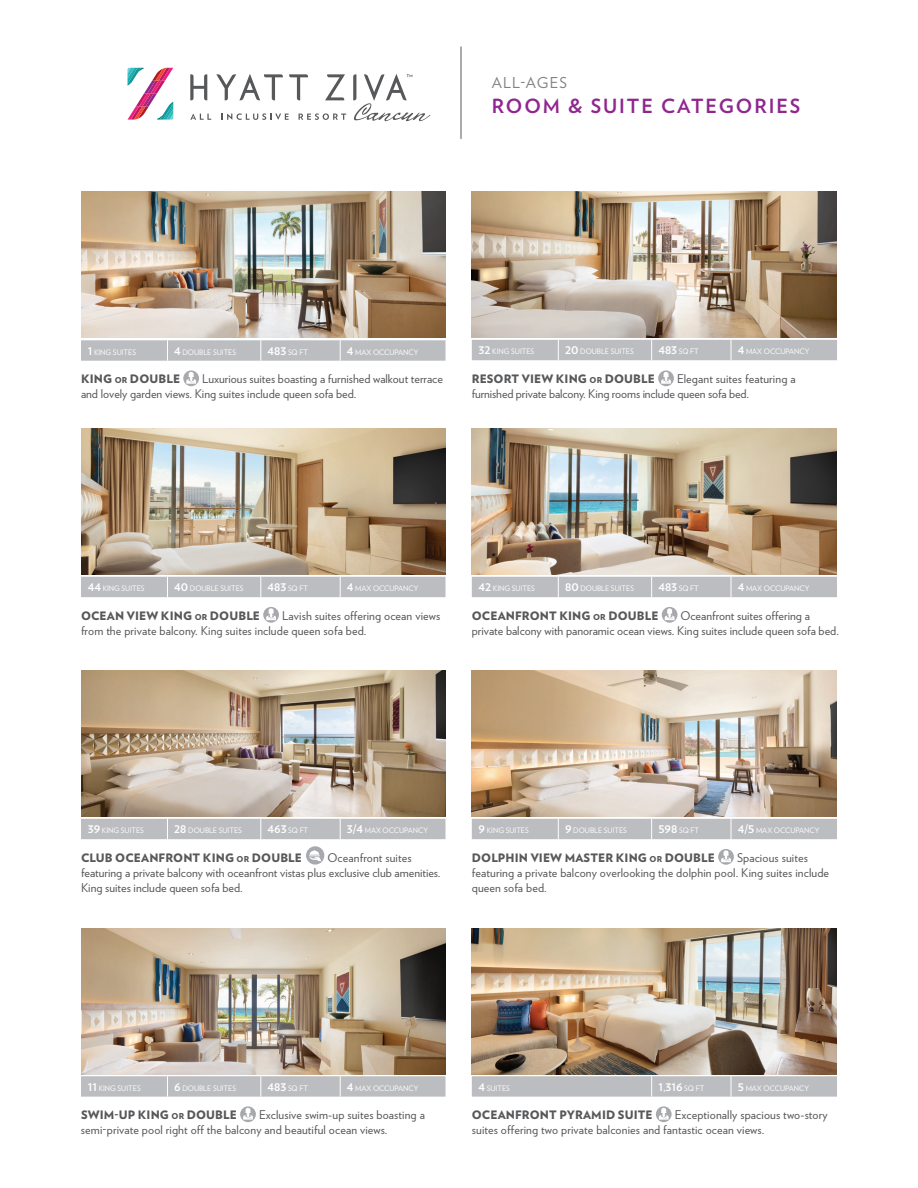
<style>
.page{position:relative;width:918px;height:1188px;background:#fff}
.page>*{position:absolute;margin:0;border:0;box-sizing:border-box;transform-origin:0 0}
.t1{font:700 19.5px "Verlag";letter-spacing:.1em;color:#90268f}
.t2{font:15px "Verlag";letter-spacing:.08em;color:#808285}
.t3{font:12px/15px "Verlag";letter-spacing:.005em;color:#57585a}
.t4{font:900 11.7px "Verlag";letter-spacing:.01em;color:#57585a}
.t5{font:700 10.5px "Verlag";color:#fff}
.t6{font:7.5px "Verlag";color:#fff}
.s1{font-weight:700;font-size:10.5px}
.s2{font-size:8.1px}
.s3{font-weight:400;font-size:7.5px}
</style>
<div class="page">
<hr style="left:461px;top:47px;width:1px;height:92px;background:#57585a">
<img style="left:81px;top:192px;width:365px;height:146px">
<img style="left:472px;top:192px;width:365px;height:146px">
<img style="left:81px;top:429px;width:365px;height:146px">
<img style="left:472px;top:429px;width:365px;height:146px">
<img style="left:81px;top:671px;width:365px;height:146px">
<img style="left:472px;top:671px;width:365px;height:146px">
<img style="left:81px;top:928px;width:365px;height:146px">
<img style="left:472px;top:928px;width:365px;height:146px">
<svg style="left:289px;top:74px;width:19px;height:26px"></svg>
<svg style="left:216px;top:74px;width:67px;height:26px"></svg>
<svg style="left:190px;top:74px;width:17px;height:26px"></svg>
<svg style="left:325px;top:74px;width:20px;height:26px"></svg>
<svg style="left:190px;top:114px;width:21px;height:6px"></svg>
<svg style="left:221px;top:113px;width:68px;height:7px"></svg>
<svg style="left:299px;top:113px;width:47px;height:7px"></svg>
<svg style="left:353px;top:74px;width:78px;height:48px"></svg>
<svg style="left:128px;top:68px;width:45px;height:52px"></svg>
<svg style="left:183px;top:370px;width:16px;height:16px"></svg>
<svg style="left:186px;top:372px;width:10px;height:12px"></svg>
<svg style="left:263px;top:607px;width:16px;height:16px"></svg>
<svg style="left:266px;top:608px;width:10px;height:12px"></svg>
<div style="left:306px;top:846px;width:18px;height:19px;background:#a8a9ad;border-radius:50%"></div>
<svg style="left:309px;top:850px;width:12px;height:11px"></svg>
<svg style="left:240px;top:1106px;width:16px;height:16px"></svg>
<svg style="left:243px;top:1108px;width:10px;height:12px"></svg>
<svg style="left:658px;top:370px;width:16px;height:16px"></svg>
<svg style="left:661px;top:372px;width:10px;height:12px"></svg>
<svg style="left:662px;top:607px;width:16px;height:16px"></svg>
<svg style="left:665px;top:608px;width:10px;height:12px"></svg>
<svg style="left:718px;top:849px;width:16px;height:16px"></svg>
<svg style="left:721px;top:850px;width:10px;height:12px"></svg>
<svg style="left:656px;top:1106px;width:16px;height:16px"></svg>
<svg style="left:659px;top:1108px;width:10px;height:12px"></svg>
<svg style="left:81px;top:340px;width:365px;height:21px;background:#bebfc2"></svg>
<div style="left:81px;top:577px;width:365px;height:20px;background:#bcbdc0"></div>
<div style="left:81px;top:819px;width:365px;height:20px;background:#bcbdc0"></div>
<svg style="left:81px;top:1076px;width:365px;height:21px;background:#bebfc2"></svg>
<div style="left:472px;top:340px;width:365px;height:20px;background:#bcbdc0"></div>
<div style="left:472px;top:577px;width:365px;height:20px;background:#bcbdc0"></div>
<div style="left:472px;top:819px;width:365px;height:20px;background:#bcbdc0"></div>
<svg style="left:472px;top:1076px;width:365px;height:21px;background:#bebfc2"></svg>
<p class="t2" style="left:492px;top:71px;width:77px">ALL-AGES</p>
<h1 class="t1" style="left:492px;top:91px;width:310px">ROOM &amp; SUITE CATEGORIES</h1>
<p class="t6" style="left:88px;top:346px;width:50px"><span class="s1">1</span> KING SUITES</p>
<p class="t6" style="left:174px;top:346px;width:63px"><span class="s1">4</span> DOUBLE SUITES</p>
<p class="t6" style="left:268px;top:346px;width:42px"><span class="s1">483</span> SQ FT</p>
<p class="t6" style="left:347px;top:346px;width:73px"><span class="s1">4</span> MAX OCCUPANCY</p>
<p class="t6" style="left:479px;top:346px;width:57px"><span class="s1">32</span> KING SUITES</p>
<p class="t6" style="left:565px;top:346px;width:70px"><span class="s1">20</span> DOUBLE SUITES</p>
<p class="t6" style="left:658px;top:346px;width:42px"><span class="s1">483</span> SQ FT</p>
<p class="t6" style="left:738px;top:346px;width:73px"><span class="s1">4</span> MAX OCCUPANCY</p>
<p class="t3" style="left:81px;top:371px;width:363px;text-indent:121px">Luxurious suites boasting a furnished walkout terrace and lovely garden views. King suites include queen sofa bed.</p>
<p class="t4" style="left:81px;top:369px;width:101px">KING <span class="s2">OR</span> DOUBLE</p>
<p class="t3" style="left:472px;top:371px;width:325px;text-indent:205px">Elegant suites featuring a furnished private balcony. King rooms include queen sofa bed.</p>
<p class="t4" style="left:472px;top:369px;width:185px">RESORT VIEW KING <span class="s2">OR</span> DOUBLE</p>
<p class="t6" style="left:88px;top:583px;width:58px"><span class="s1">44</span> KING SUITES</p>
<p class="t6" style="left:174px;top:583px;width:71px"><span class="s1">40</span> DOUBLE SUITES</p>
<p class="t6" style="left:268px;top:583px;width:42px"><span class="s1">483</span> SQ FT</p>
<p class="t6" style="left:347px;top:583px;width:73px"><span class="s1">4</span> MAX OCCUPANCY</p>
<p class="t6" style="left:479px;top:583px;width:58px"><span class="s1">42</span> KING SUITES</p>
<p class="t6" style="left:565px;top:583px;width:71px"><span class="s1">80</span> DOUBLE SUITES</p>
<p class="t6" style="left:658px;top:583px;width:42px"><span class="s1">483</span> SQ FT</p>
<p class="t6" style="left:738px;top:583px;width:73px"><span class="s1">4</span> MAX OCCUPANCY</p>
<p class="t3" style="left:81px;top:607px;width:361px;text-indent:201px">Lavish suites offering ocean views from the private balcony. King suites include queen sofa bed.</p>
<p class="t4" style="left:81px;top:606px;width:181px">OCEAN VIEW KING <span class="s2">OR</span> DOUBLE</p>
<p class="t3" style="left:472px;top:607px;width:369px;text-indent:209px">Oceanfront suites offering a private balcony with panoramic ocean views. King suites include queen sofa bed.</p>
<p class="t4" style="left:472px;top:606px;width:188px">OCEANFRONT KING <span class="s2">OR</span> DOUBLE</p>
<p class="t6" style="left:88px;top:825px;width:58px"><span class="s1">39</span> KING SUITES</p>
<p class="t6" style="left:174px;top:825px;width:69px"><span class="s1">28</span> DOUBLE SUITES</p>
<p class="t6" style="left:268px;top:825px;width:42px"><span class="s1">463</span> SQ FT</p>
<p class="t6" style="left:347px;top:825px;width:83px"><span class="s1">3/4</span> MAX OCCUPANCY</p>
<p class="t6" style="left:479px;top:825px;width:52px"><span class="s1">9</span> KING SUITES</p>
<p class="t6" style="left:565px;top:825px;width:63px"><span class="s1">9</span> DOUBLE SUITES</p>
<p class="t6" style="left:658px;top:825px;width:42px"><span class="s1">598</span> SQ FT</p>
<p class="t6" style="left:738px;top:825px;width:83px"><span class="s1">4/5</span> MAX OCCUPANCY</p>
<p class="t3" style="left:81px;top:850px;width:361px;text-indent:247px">Oceanfront suites featuring a private balcony with oceanfront vistas plus exclusive club amenities.<br>King suites include queen sofa bed.</p>
<p class="t4" style="left:81px;top:848px;width:223px">CLUB OCEANFRONT KING <span class="s2">OR</span> DOUBLE</p>
<p class="t3" style="left:472px;top:849px;width:359px;text-indent:265px">Spacious suites featuring a private balcony overlooking the dolphin pool. King suites include queen sofa bed.</p>
<p class="t4" style="left:472px;top:848px;width:245px">DOLPHIN VIEW MASTER KING <span class="s2">OR</span> DOUBLE</p>
<p class="t6" style="left:88px;top:1082px;width:54px"><span class="s1">11</span> KING SUITES</p>
<p class="t6" style="left:174px;top:1082px;width:63px"><span class="s1">6</span> DOUBLE SUITES</p>
<p class="t6" style="left:268px;top:1082px;width:42px"><span class="s1">483</span> SQ FT</p>
<p class="t6" style="left:347px;top:1082px;width:73px"><span class="s1">4</span> MAX OCCUPANCY</p>
<p class="t6" style="left:479px;top:1082px;width:33px"><span class="s1">4</span> SUITES</p>
<p class="t5" style="left:658px;top:1079px;width:47px">1,316 <span class="s3">SQ FT</span></p>
<p class="t6" style="left:738px;top:1082px;width:73px"><span class="s1">5</span> MAX OCCUPANCY</p>
<p class="t3" style="left:81px;top:1107px;width:345px;text-indent:178px">Exclusive swim-up suites boasting a semi-private pool right off the balcony and beautiful ocean views.</p>
<p class="t4" style="left:81px;top:1105px;width:158px">SWIM-UP KING <span class="s2">OR</span> DOUBLE</p>
<p class="t3" style="left:472px;top:1107px;width:358px;text-indent:203px">Exceptionally spacious two-story suites offering two private balconies and fantastic ocean views.</p>
<p class="t4" style="left:472px;top:1105px;width:182px">OCEANFRONT PYRAMID SUITE</p>
</div>
